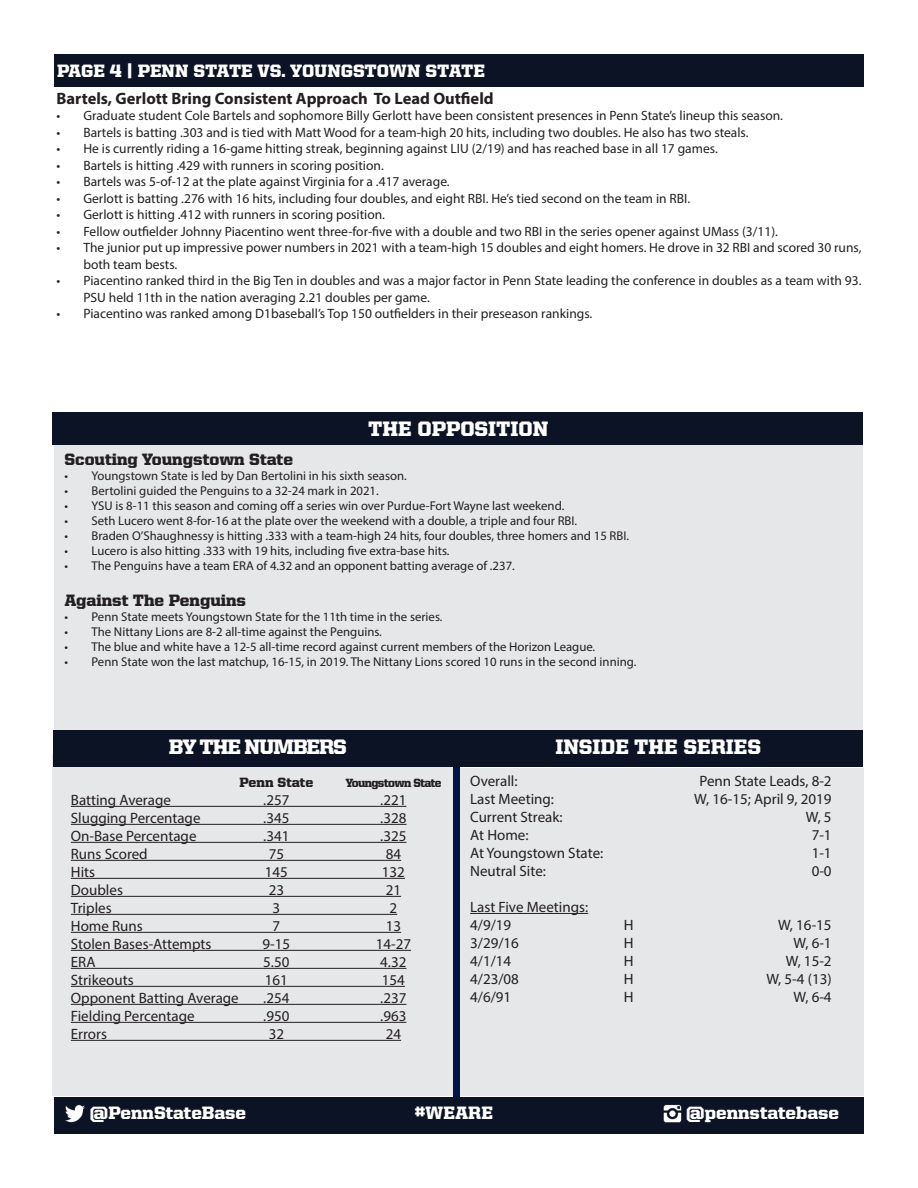
<style>
.page{position:relative;width:918px;height:1188px;background:#fff}
.page>*{position:absolute;margin:0;border:0;box-sizing:border-box;transform-origin:0 0}
.t1{font:900 21px "United Serif Reg";color:#fff}
.t2{font:900 21px "United Serif Reg";letter-spacing:-.05em;color:#fff}
.t3{font:900 18px "United Serif Reg";color:#fff}
.t4{font:700 16.5px "Myriad Pro";color:#231f20}
.t5{font:900 16.5px "United Serif Reg";letter-spacing:-.005em;color:#231f20}
.t6{font:15px "Myriad Pro";color:#231f20}
.t7{font:13.5px/16.5px "Myriad Pro";color:#231f20}
.t8{font:900 13.5px "United Serif Reg";color:#231f20}
.t9{font:12.75px "Myriad Pro";color:#231f20}
.t10{font:900 12px "United Serif Reg";letter-spacing:-.055em;color:#231f20;scale:.95 1}
</style>
<div class="page">
<div style="left:54px;top:54px;width:810px;height:32px;background:#0b1324"></div>
<div style="left:54px;top:1097px;width:810px;height:37px;background:#0b1324"></div>
<img style="left:65px;top:1104px;width:20px;height:19px">
<img style="left:663px;top:1104px;width:19px;height:18px">
<div style="left:457px;top:768px;width:407px;height:328px;background:#e6e7e9"></div>
<div style="left:53px;top:755px;width:403px;height:341px;background:#e6e7e9"></div>
<div style="left:53px;top:730px;width:810px;height:37px;background:#0b1324"></div>
<hr style="left:71px;top:806px;width:335px;height:1px;background:#231f20">
<hr style="left:71px;top:824px;width:335px;height:1px;background:#231f20">
<hr style="left:71px;top:842px;width:335px;height:1px;background:#231f20">
<hr style="left:71px;top:860px;width:330px;height:1px;background:#231f20">
<hr style="left:71px;top:878px;width:334px;height:1px;background:#231f20">
<hr style="left:71px;top:896px;width:330px;height:1px;background:#231f20">
<hr style="left:71px;top:914px;width:326px;height:1px;background:#231f20">
<hr style="left:71px;top:932px;width:330px;height:1px;background:#231f20">
<hr style="left:71px;top:950px;width:340px;height:1px;background:#231f20">
<hr style="left:71px;top:968px;width:335px;height:1px;background:#231f20">
<hr style="left:71px;top:986px;width:334px;height:1px;background:#231f20">
<hr style="left:71px;top:1004px;width:335px;height:1px;background:#231f20">
<hr style="left:71px;top:1022px;width:335px;height:1px;background:#231f20">
<hr style="left:71px;top:1040px;width:330px;height:1px;background:#231f20">
<div style="left:454px;top:767px;width:6px;height:330px;background:#001447"></div>
<hr style="left:470px;top:913px;width:118px;height:1px;background:#231f20">
<div style="left:54px;top:444px;width:809px;height:286px;background:#e6e7e9"></div>
<div style="left:53px;top:412px;width:810px;height:32px;background:#0b1324"></div>
<h2 class="t3" style="left:57px;top:60px;width:429px">PAGE 4 | PENN STATE VS. YOUNGSTOWN STATE</h2>
<p class="t4" style="left:56px;top:87px;width:439px">Bartels, Gerlott Bring Consistent Approach To Lead Outfield</p>
<p class="t7" style="left:56px;top:107px;width:728px">• Graduate student Cole Bartels and sophomore Billy Gerlott have been consistent presences in Penn State’s lineup this season.</p>
<p class="t7" style="left:56px;top:124px;width:694px">• Bartels is batting .303 and is tied with Matt Wood for a team-high 20 hits, including two doubles. He also has two steals.</p>
<p class="t7" style="left:56px;top:140px;width:663px">• He is currently riding a 16-game hitting streak, beginning against LIU (2/19) and has reached base in all 17 games.</p>
<p class="t7" style="left:56px;top:157px;width:329px">• Bartels is hitting .429 with runners in scoring position.</p>
<p class="t7" style="left:56px;top:173px;width:395px">• Bartels was 5-of-12 at the plate against Virginia for a .417 average.</p>
<p class="t7" style="left:56px;top:190px;width:635px">• Gerlott is batting .276 with 16 hits, including four doubles, and eight RBI. He’s tied second on the team in RBI.</p>
<p class="t7" style="left:56px;top:206px;width:330px">• Gerlott is hitting .412 with runners in scoring position.</p>
<p class="t7" style="left:56px;top:223px;width:723px">• Fellow outfielder Johnny Piacentino went three-for-five with a double and two RBI in the series opener against UMass (3/11).</p>
<p class="t7" style="left:83px;top:239px;width:780px;text-indent:-27px">• The junior put up impressive power numbers in 2021 with a team-high 15 doubles and eight homers. He drove in 32 RBI and scored 30 runs, both team bests.</p>
<p class="t7" style="left:83px;top:272px;width:780px;text-indent:-27px">• Piacentino ranked third in the Big Ten in doubles and was a major factor in Penn State leading the conference in doubles as a team with 93.<br>PSU held 11th in the nation averaging 2.21 doubles per game.</p>
<p class="t7" style="left:56px;top:305px;width:538px">• Piacentino was ranked among D1baseball’s Top 150 outfielders in their preseason rankings.</p>
<p class="t1" style="left:368px;top:417px;width:182px">THE OPPOSITION</p>
<p class="t5" style="left:65px;top:450px;width:230px">Scouting Youngstown State</p>
<p class="t9" style="left:65px;top:468px;width:344px">• Youngstown State is led by Dan Bertolini in his sixth season.</p>
<p class="t9" style="left:65px;top:483px;width:316px">• Bertolini guided the Penguins to a 32-24 mark in 2021.</p>
<p class="t9" style="left:65px;top:498px;width:501px">• YSU is 8-11 this season and coming off a series win over Purdue-Fort Wayne last weekend.</p>
<p class="t9" style="left:65px;top:513px;width:514px">• Seth Lucero went 8-for-16 at the plate over the weekend with a double, a triple and four RBI.</p>
<p class="t9" style="left:65px;top:528px;width:566px">• Braden O’Shaughnessy is hitting .333 with a team-high 24 hits, four doubles, three homers and 15 RBI.</p>
<p class="t9" style="left:65px;top:543px;width:387px">• Lucero is also hitting .333 with 19 hits, including five extra-base hits.</p>
<p class="t9" style="left:65px;top:558px;width:452px">• The Penguins have a team ERA of 4.32 and an opponent batting average of .237.</p>
<p class="t5" style="left:65px;top:591px;width:183px">Against The Penguins</p>
<p class="t9" style="left:65px;top:609px;width:380px">• Penn State meets Youngstown State for the 11th time in the series.</p>
<p class="t9" style="left:65px;top:624px;width:319px">• The Nittany Lions are 8-2 all-time against the Penguins.</p>
<p class="t9" style="left:65px;top:639px;width:532px">• The blue and white have a 12-5 all-time record against current members of the Horizon League.</p>
<p class="t9" style="left:65px;top:654px;width:573px">• Penn State won the last matchup, 16-15, in 2019. The Nittany Lions scored 10 runs in the second inning.</p>
<p class="t2" style="left:169px;top:736px;width:180px">BY THE NUMBERS</p>
<p class="t8" style="left:239px;top:775px;width:75px">Penn State</p>
<p class="t10" style="left:345px;top:776px;width:102px">Youngstown State</p>
<p class="t6" style="left:71px;top:791px;width:102px">Batting Average</p>
<p class="t6" style="left:263px;top:791px;width:28px">.257</p>
<p class="t6" style="left:380px;top:791px;width:28px">.221</p>
<p class="t6" style="left:71px;top:809px;width:131px">Slugging Percentage</p>
<p class="t6" style="left:263px;top:809px;width:28px">.345</p>
<p class="t6" style="left:380px;top:809px;width:28px">.328</p>
<p class="t6" style="left:71px;top:827px;width:127px">On-Base Percentage</p>
<p class="t6" style="left:263px;top:827px;width:28px">.341</p>
<p class="t6" style="left:380px;top:827px;width:28px">.325</p>
<p class="t6" style="left:71px;top:845px;width:78px">Runs Scored</p>
<p class="t6" style="left:269px;top:845px;width:17px">75</p>
<p class="t6" style="left:386px;top:845px;width:17px">84</p>
<p class="t6" style="left:71px;top:863px;width:26px">Hits</p>
<p class="t6" style="left:265px;top:863px;width:25px">145</p>
<p class="t6" style="left:382px;top:863px;width:25px">132</p>
<p class="t6" style="left:71px;top:881px;width:54px">Doubles</p>
<p class="t6" style="left:269px;top:881px;width:17px">23</p>
<p class="t6" style="left:386px;top:881px;width:17px">21</p>
<p class="t6" style="left:71px;top:899px;width:42px">Triples</p>
<p class="t6" style="left:273px;top:899px;width:9px">3</p>
<p class="t6" style="left:390px;top:899px;width:9px">2</p>
<p class="t6" style="left:71px;top:917px;width:73px">Home Runs</p>
<p class="t6" style="left:273px;top:917px;width:9px">7</p>
<p class="t6" style="left:386px;top:917px;width:17px">13</p>
<p class="t6" style="left:71px;top:935px;width:142px">Stolen Bases-Attempts</p>
<p class="t6" style="left:263px;top:935px;width:29px">9-15</p>
<p class="t6" style="left:376px;top:935px;width:37px">14-27</p>
<p class="t6" style="left:71px;top:953px;width:26px">ERA</p>
<p class="t6" style="left:263px;top:953px;width:28px">5.50</p>
<p class="t6" style="left:380px;top:953px;width:28px">4.32</p>
<p class="t6" style="left:71px;top:971px;width:64px">Strikeouts</p>
<p class="t6" style="left:265px;top:971px;width:25px">161</p>
<p class="t6" style="left:382px;top:971px;width:25px">154</p>
<p class="t6" style="left:71px;top:989px;width:169px">Opponent Batting Average</p>
<p class="t6" style="left:263px;top:989px;width:28px">.254</p>
<p class="t6" style="left:380px;top:989px;width:28px">.237</p>
<p class="t6" style="left:71px;top:1007px;width:125px">Fielding Percentage</p>
<p class="t6" style="left:263px;top:1007px;width:28px">.950</p>
<p class="t6" style="left:380px;top:1007px;width:28px">.963</p>
<p class="t6" style="left:71px;top:1025px;width:38px">Errors</p>
<p class="t6" style="left:269px;top:1025px;width:17px">32</p>
<p class="t6" style="left:386px;top:1025px;width:17px">24</p>
<p class="t1" style="left:555px;top:736px;width:207px">INSIDE THE SERIES</p>
<p class="t1" style="left:566px;top:736px;width:207px">INSIDE THE SERIES</p>
<p class="t6" style="left:470px;top:772px;width:49px">Overall:</p>
<p class="t6" style="left:700px;top:772px;width:134px">Penn State Leads, 8-2</p>
<p class="t6" style="left:470px;top:790px;width:85px">Last Meeting:</p>
<p class="t6" style="left:694px;top:790px;width:139px">W, 16-15; April 9, 2019</p>
<p class="t6" style="left:470px;top:808px;width:94px">Current Streak:</p>
<p class="t6" style="left:806px;top:808px;width:27px">W, 5</p>
<p class="t6" style="left:470px;top:826px;width:60px">At Home:</p>
<p class="t6" style="left:812px;top:826px;width:21px">7-1</p>
<p class="t6" style="left:470px;top:844px;width:135px">At Youngstown State:</p>
<p class="t6" style="left:812px;top:844px;width:21px">1-1</p>
<p class="t6" style="left:470px;top:862px;width:77px">Neutral Site:</p>
<p class="t6" style="left:812px;top:862px;width:21px">0-0</p>
<p class="t6" style="left:470px;top:898px;width:119px">Last Five Meetings:</p>
<p class="t6" style="left:470px;top:916px;width:43px">4/9/19</p>
<p class="t6" style="left:624px;top:916px;width:11px">H</p>
<p class="t6" style="left:778px;top:916px;width:55px">W, 16-15</p>
<p class="t6" style="left:470px;top:934px;width:50px">3/29/16</p>
<p class="t6" style="left:624px;top:934px;width:11px">H</p>
<p class="t6" style="left:794px;top:934px;width:40px">W, 6-1</p>
<p class="t6" style="left:470px;top:952px;width:43px">4/1/14</p>
<p class="t6" style="left:624px;top:952px;width:11px">H</p>
<p class="t6" style="left:786px;top:952px;width:47px">W, 15-2</p>
<p class="t6" style="left:470px;top:970px;width:50px">4/23/08</p>
<p class="t6" style="left:624px;top:970px;width:11px">H</p>
<p class="t6" style="left:766px;top:970px;width:67px">W, 5-4 (13)</p>
<p class="t6" style="left:470px;top:988px;width:43px">4/6/91</p>
<p class="t6" style="left:624px;top:988px;width:11px">H</p>
<p class="t6" style="left:794px;top:988px;width:40px">W, 6-4</p>
<h2 class="t3" style="left:90px;top:1102px;width:158px">@PennStateBase</h2>
<h2 class="t3" style="left:415px;top:1102px;width:80px">#WEARE</h2>
<h2 class="t3" style="left:686px;top:1103px;width:154px">@pennstatebase</h2>
</div>
